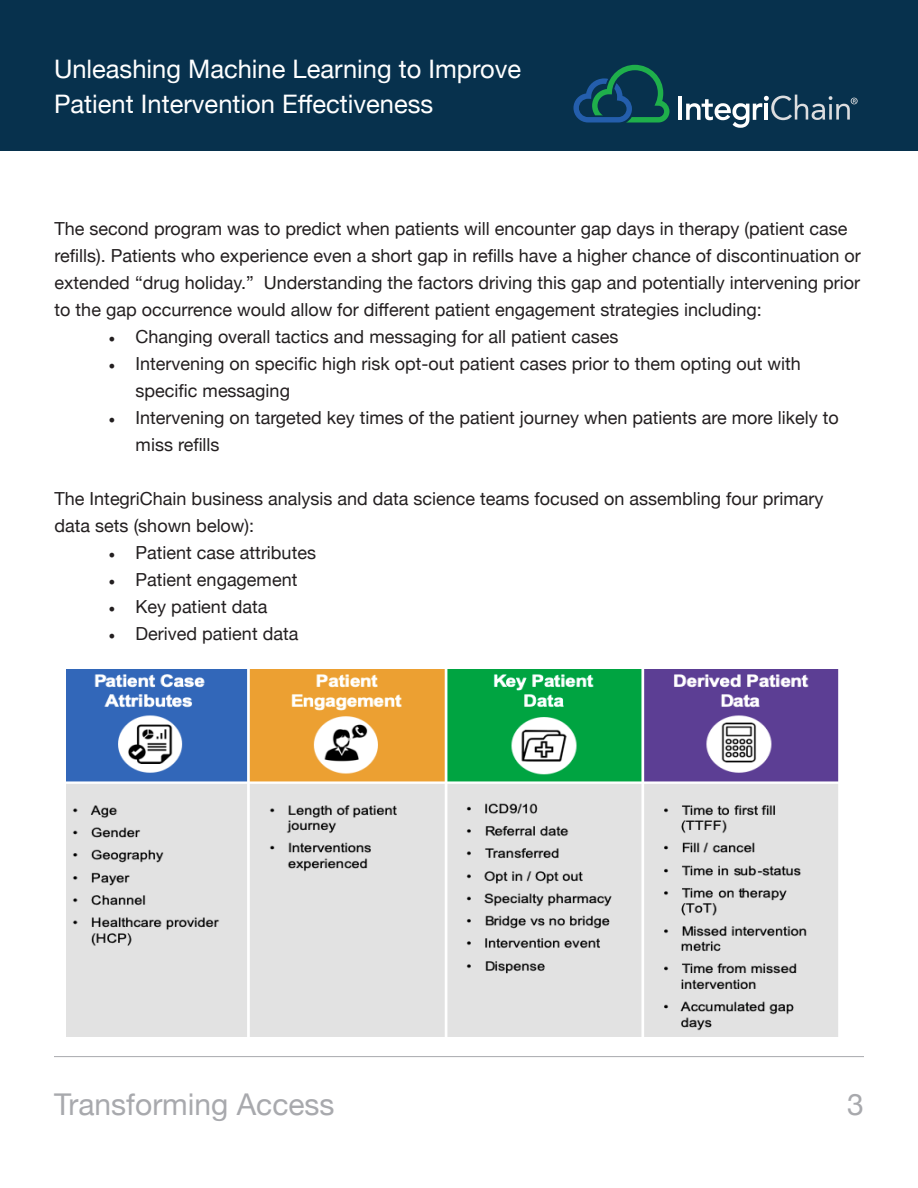
<style>
.page{position:relative;width:918px;height:1188px;background:#fff}
.page>*{position:absolute;margin:0;border:0;box-sizing:border-box;transform-origin:0 0}
.t1{font:30px "Helvetica Neue";color:#a8a9ad}
.t2{font:25.5px/34.5px "Helvetica Neue";color:#fff}
.t3{font:18px/27px "Helvetica Neue";color:#231f20}
.s1{font-family:"Minion Pro"}
</style>
<div class="page">
<div style="left:0;top:0;width:918px;height:151px;background:#07314d"></div>
<svg style="left:573px;top:65px;width:97px;height:58px"></svg>
<hr style="left:678px;top:96px;width:4px;height:24px;background:#fff">
<svg style="left:686px;top:95px;width:172px;height:33px"></svg>
<hr style="left:54px;top:1056px;width:810px;height:1px;background:#a8a9ad">
<img style="left:66px;top:670px;width:773px;height:367px">
<h2 class="t2" style="left:54px;top:53px;width:469px">Unleashing Machine Learning to Improve<br>Patient Intervention Effectiveness</h2>
<p class="t3" style="left:55px;top:216px;width:808px">The second program was to predict when patients will encounter gap days in therapy (patient case refills). Patients who experience even a short gap in refills have a higher chance of discontinuation or extended “drug holiday.” Understanding the factors driving this gap and potentially intervening prior to the gap occurrence would allow for different patient engagement strategies including:</p>
<p class="t3" style="left:109px;top:324px;width:511px"><span class="s1">•</span> Changing overall tactics and messaging for all patient cases</p>
<p class="t3" style="left:136px;top:351px;width:667px;text-indent:-27px"><span class="s1">•</span> Intervening on specific high risk opt-out patient cases prior to them opting out with specific messaging</p>
<p class="t3" style="left:136px;top:405px;width:705px;text-indent:-27px"><span class="s1">•</span> Intervening on targeted key times of the patient journey when patients are more likely to miss refills</p>
<p class="t3" style="left:55px;top:486px;width:770px">The IntegriChain business analysis and data science teams focused on assembling four primary data sets (shown below):</p>
<p class="t3" style="left:109px;top:540px;width:209px"><span class="s1">•</span> Patient case attributes</p>
<p class="t3" style="left:109px;top:567px;width:190px"><span class="s1">•</span> Patient engagement</p>
<p class="t3" style="left:109px;top:594px;width:160px"><span class="s1">•</span> Key patient data</p>
<p class="t3" style="left:109px;top:621px;width:191px"><span class="s1">•</span> Derived patient data</p>
<h1 class="t1" style="left:54px;top:1083px;width:282px">Transforming Access</h1>
<h1 class="t1" style="left:847px;top:1083px;width:18px">3</h1>
</div>
